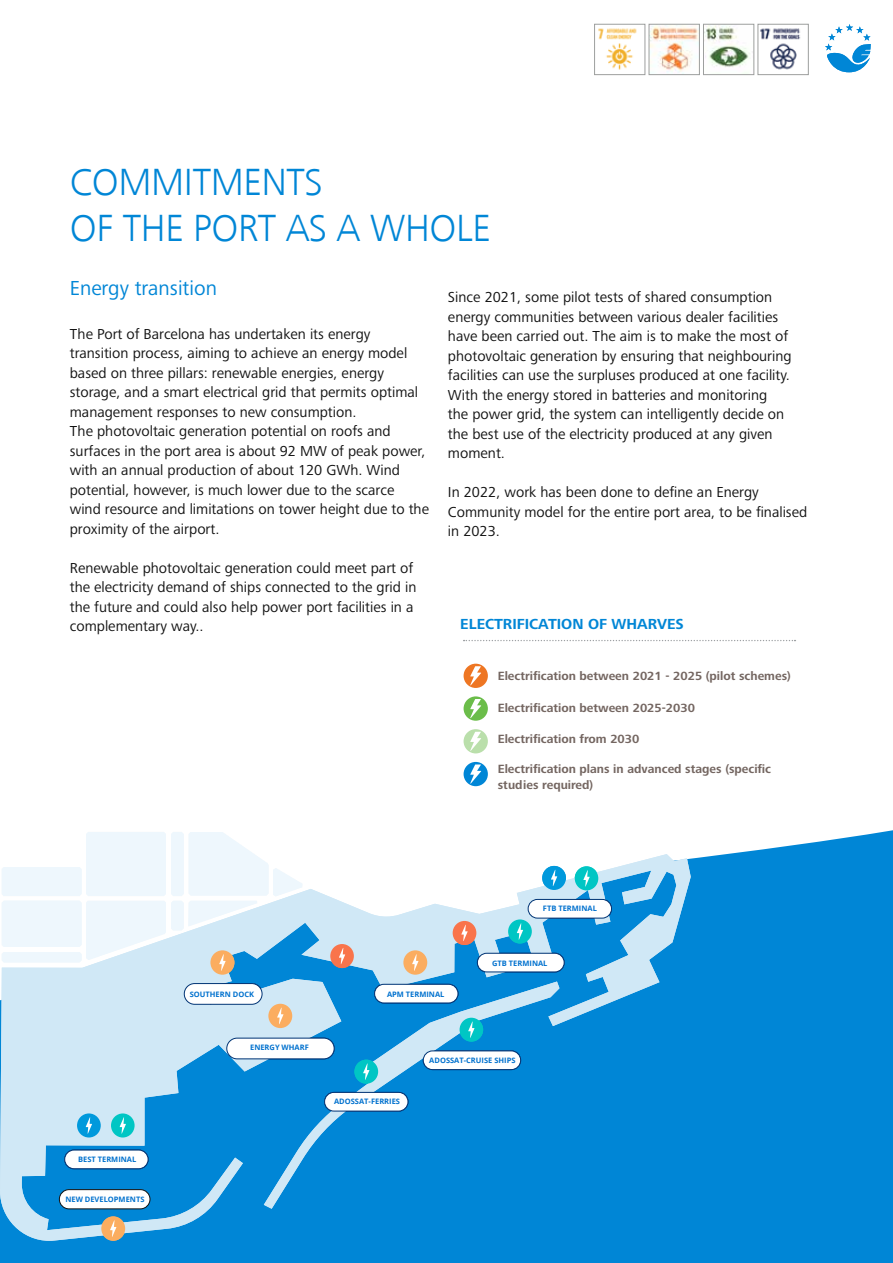
<style>
.page{position:relative;width:893px;height:1263px;background:#fff}
.page>*{position:absolute;margin:0;border:0;box-sizing:border-box;transform-origin:0 0}
.t1{font:300 39px/46.8px "Frutiger Next LT";letter-spacing:-.01em;color:#0086d6}
.t2{font:21px "Frutiger Next Pro";color:#0086d6}
.t3{font:700 15.15px "Frutiger Next Pro";color:#0086d6}
.t4{font:15px/19.5px "Frutiger Next Pro";color:#121212}
.t5{font:700 12.3px/15.1px "Frutiger Next Pro";color:#746661}
.t6{font:700 7.5px "Open Sans";color:#0071ce}
</style>
<div class="page">
<svg style="left:825px;top:24px;width:46px;height:48px"></svg>
<img style="left:598px;top:28px;width:39px;height:42px">
<div style="left:594px;top:24px;width:51px;height:51px;border:1px solid #9d9f9e"></div>
<img style="left:651px;top:26px;width:47px;height:47px">
<div style="left:649px;top:24px;width:51px;height:51px;border:1px solid #9d9f9e"></div>
<img style="left:705px;top:26px;width:45px;height:41px">
<div style="left:703px;top:24px;width:51px;height:51px;border:1px solid #9d9f9e"></div>
<img style="left:760px;top:28px;width:41px;height:42px">
<div style="left:758px;top:24px;width:51px;height:51px;border:1px solid #9d9f9e"></div>
<svg style="left:0;top:830px;width:893px;height:433px;background:#1d94da"></svg>
<div style="left:464px;top:762px;width:24px;height:24px;background:#0086d6;border-radius:50%"></div>
<svg style="left:470px;top:764px;width:11px;height:20px"></svg>
<div style="left:464px;top:729px;width:24px;height:24px;background:#badfab;border-radius:50%"></div>
<svg style="left:470px;top:732px;width:11px;height:19px"></svg>
<div style="left:464px;top:696px;width:24px;height:25px;background:#6bbd4a;border-radius:50%"></div>
<svg style="left:470px;top:699px;width:11px;height:19px"></svg>
<div style="left:464px;top:664px;width:24px;height:24px;background:#ee7623;border-radius:50%"></div>
<svg style="left:470px;top:666px;width:11px;height:19px"></svg>
<svg style="left:464px;top:640px;width:331px;height:1px"></svg>
<svg style="left:0;top:854px;width:691px;height:387px;background:#66b5e5"></svg>
<svg style="left:264px;top:981px;width:295px;height:228px;background:#1d93d9"></svg>
<div style="left:101px;top:1216px;width:24px;height:25px;background:#fbad60;border-radius:50%"></div>
<svg style="left:110px;top:1220px;width:6px;height:17px"></svg>
<div style="left:403px;top:950px;width:24px;height:25px;background:#fbad60;border-radius:50%"></div>
<svg style="left:412px;top:954px;width:6px;height:17px"></svg>
<div style="left:210px;top:950px;width:24px;height:25px;background:#fbad60;border-radius:50%"></div>
<svg style="left:2px;top:832px;width:300px;height:139px"></svg>
<div style="left:268px;top:1004px;width:24px;height:24px;background:#fbad60;border-radius:50%"></div>
<svg style="left:277px;top:1007px;width:6px;height:17px"></svg>
<div style="left:77px;top:1113px;width:24px;height:24px;background:#0099dc;border-radius:50%"></div>
<svg style="left:86px;top:1117px;width:6px;height:17px"></svg>
<div style="left:542px;top:866px;width:24px;height:24px;background:#0099dc;border-radius:50%"></div>
<svg style="left:551px;top:870px;width:6px;height:16px"></svg>
<div style="left:354px;top:1060px;width:24px;height:24px;background:#00c6c4;border-radius:50%"></div>
<svg style="left:363px;top:1063px;width:6px;height:17px"></svg>
<div style="left:460px;top:1018px;width:23px;height:23px;background:#00c6c4;border-radius:50%"></div>
<svg style="left:468px;top:1021px;width:6px;height:17px"></svg>
<div style="left:575px;top:866px;width:23px;height:24px;background:#00c6c4;border-radius:50%"></div>
<svg style="left:583px;top:870px;width:7px;height:16px"></svg>
<div style="left:508px;top:919px;width:24px;height:24px;background:#00c6c4;border-radius:50%"></div>
<svg style="left:517px;top:923px;width:6px;height:17px"></svg>
<div style="left:111px;top:1113px;width:24px;height:24px;background:#00c6c4;border-radius:50%"></div>
<svg style="left:120px;top:1117px;width:6px;height:17px"></svg>
<div style="left:330px;top:944px;width:24px;height:24px;background:#f9744b;border-radius:50%"></div>
<svg style="left:339px;top:948px;width:6px;height:16px"></svg>
<div style="left:453px;top:921px;width:23px;height:24px;background:#f9744b;border-radius:50%"></div>
<svg style="left:461px;top:925px;width:7px;height:16px"></svg>
<div style="left:325px;top:1092px;width:83px;height:19px;background:#fff;border-radius:9px"></div>
<div style="left:324px;top:1092px;width:84px;height:19px;border:1px solid #003475;border-radius:9px"></div>
<div style="left:227px;top:1038px;width:107px;height:21px;background:#fff;border-radius:10px"></div>
<div style="left:227px;top:1038px;width:107px;height:21px;border:1px solid #003475;border-radius:10px"></div>
<div style="left:184px;top:983px;width:78px;height:21px;background:#fff;border-radius:10px"></div>
<div style="left:184px;top:983px;width:78px;height:21px;border:1px solid #003475;border-radius:10px"></div>
<div style="left:375px;top:984px;width:83px;height:19px;background:#fff;border-radius:9px"></div>
<div style="left:374px;top:984px;width:84px;height:19px;border:1px solid #003475;border-radius:9px"></div>
<div style="left:423px;top:1051px;width:98px;height:18px;background:#fff;border-radius:9px"></div>
<div style="left:423px;top:1051px;width:98px;height:19px;border:1px solid #003475;border-radius:9px"></div>
<div style="left:477px;top:953px;width:87px;height:19px;background:#fff;border-radius:9px"></div>
<div style="left:477px;top:953px;width:87px;height:19px;border:1px solid #003475;border-radius:9px"></div>
<div style="left:528px;top:899px;width:83px;height:19px;background:#fff;border-radius:9px"></div>
<div style="left:528px;top:899px;width:84px;height:19px;border:1px solid #003475;border-radius:9px"></div>
<div style="left:65px;top:1150px;width:83px;height:19px;background:#fff;border-radius:9px"></div>
<div style="left:65px;top:1150px;width:83px;height:19px;border:1px solid #003475;border-radius:9px"></div>
<div style="left:59px;top:1189px;width:91px;height:20px;background:#fff;border-radius:10px"></div>
<div style="left:59px;top:1189px;width:91px;height:20px;border:1px solid #121212;border-radius:10px"></div>
<h1 class="t1" style="left:70px;top:158px;width:422px">COMMITMENTS<br>OF THE PORT AS A WHOLE</h1>
<h2 class="t2" style="left:70px;top:276px;width:149px">Energy transition</h2>
<p class="t4" style="left:70px;top:324px;width:361px">The Port of Barcelona has undertaken its energy transition process, aiming to achieve an energy model based on three pillars: renewable energies, energy storage, and a smart electrical grid that permits optimal management responses to new consumption.<br>The photovoltaic generation potential on roofs and surfaces in the port area is about 92 MW of peak power, with an annual production of about 120 GWh. Wind potential, however, is much lower due to the scarce wind resource and limitations on tower height due to the proximity of the airport.</p>
<p class="t4" style="left:70px;top:558px;width:348px">Renewable photovoltaic generation could meet part of the electricity demand of ships connected to the grid in the future and could also help power port facilities in a complementary way..</p>
<p class="t4" style="left:448px;top:288px;width:345px">Since 2021, some pilot tests of shared consumption energy communities between various dealer facilities have been carried out. The aim is to make the most of photovoltaic generation by ensuring that neighbouring facilities can use the surpluses produced at one facility.<br>With the energy stored in batteries and monitoring<br>the power grid, the system can intelligently decide on the best use of the electricity produced at any given moment.</p>
<p class="t4" style="left:448px;top:483px;width:361px">In 2022, work has been done to define an Energy<br>Community model for the entire port area, to be finalised in 2023.</p>
<p class="t3" style="left:460px;top:615px;width:225px">ELECTRIFICATION OF WHARVES</p>
<p class="t5" style="left:498px;top:668px;width:295px">Electrification between 2021 - 2025 (pilot schemes)</p>
<p class="t5" style="left:498px;top:700px;width:199px">Electrification between 2025-2030</p>
<p class="t5" style="left:498px;top:731px;width:143px">Electrification from 2030</p>
<p class="t5" style="left:498px;top:762px;width:275px">Electrification plans in advanced stages (specific studies required)</p>
<p class="t6" style="left:543px;top:903px;width:56px">FTB TERMINAL</p>
<p class="t6" style="left:492px;top:958px;width:57px">GTB TERMINAL</p>
<p class="t6" style="left:78px;top:1154px;width:60px">BEST TERMINAL</p>
<p class="t6" style="left:65px;top:1193px;width:81px">NEW DEVELOPMENTS</p>
<p class="t6" style="left:190px;top:988px;width:66px">SOUTHERN DOCK</p>
<p class="t6" style="left:250px;top:1042px;width:60px">ENERGY WHARF</p>
<p class="t6" style="left:387px;top:988px;width:59px">APM TERMINAL</p>
<p class="t6" style="left:334px;top:1096px;width:67px">ADOSSAT-FERRIES</p>
<p class="t6" style="left:429px;top:1055px;width:88px">ADOSSAT-CRUISE SHIPS</p>
</div>
